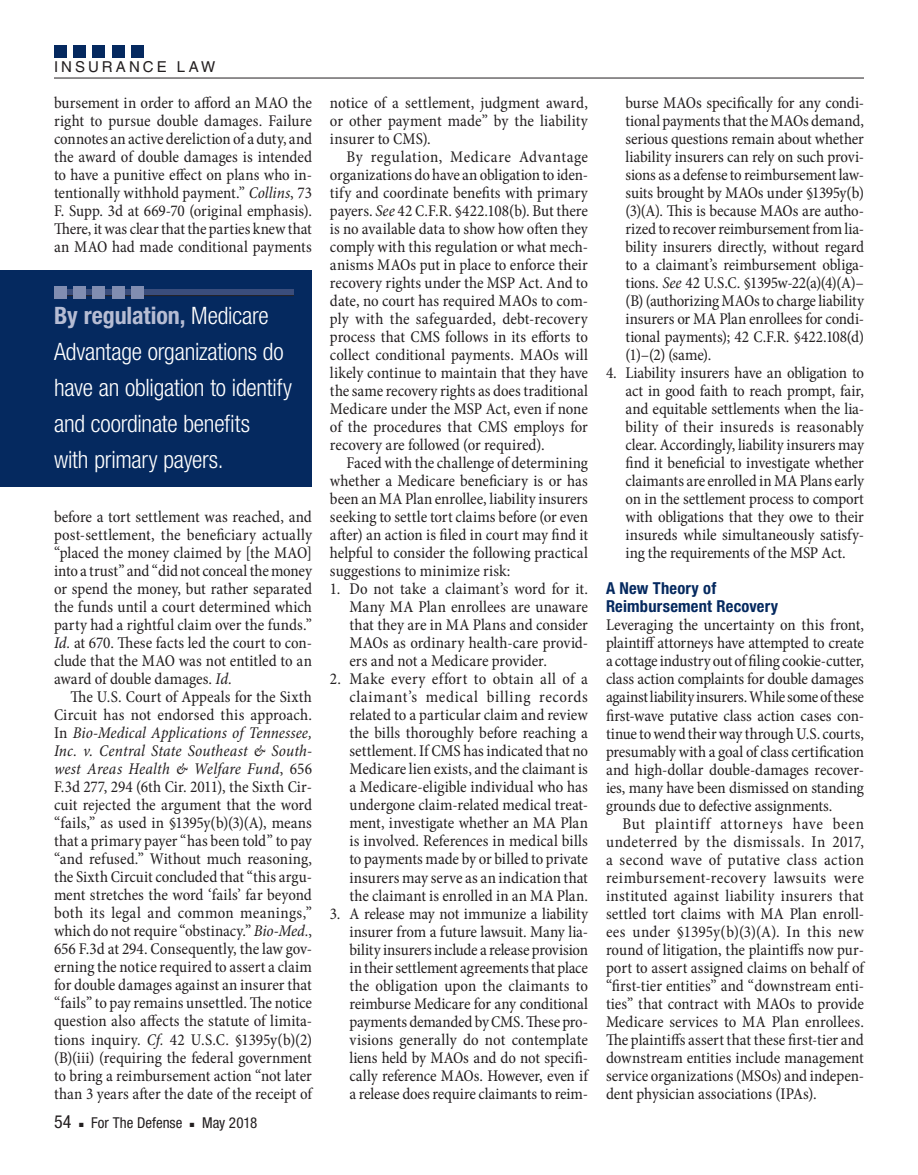
<style>
.page{position:relative;width:918px;height:1175px;background:#fff}
.page>*{position:absolute;margin:0;border:0;box-sizing:border-box;transform-origin:0 0}
.t1{font:300 condensed 24px/36px "Helvetica Neue";letter-spacing:-.01em;color:#fff}
.t2{font:condensed 18px "Helvetica Neue";color:#231f20}
.t3{font:condensed 16.5px/18px "Minion Pro";letter-spacing:-.005em;color:#231f20;text-align:justify}
.t4{font:700 condensed 16.5px/18px "Helvetica Neue";letter-spacing:.015em;color:#05295f}
.t5{font:condensed 15px "Helvetica Neue";color:#231f20}
.t6{font:15px "Helvetica";letter-spacing:.2em;color:#231f20}
.s1{font-style:italic}
.s2{font-weight:700;color:#b6bcd3}
</style>
<div class="page">
<hr style="left:54px;top:78px;width:810px;height:1px;background:#231f20">
<div style="left:54px;top:45px;width:12px;height:12px;background:#05295f"></div>
<div style="left:73px;top:45px;width:13px;height:12px;background:#05295f"></div>
<div style="left:93px;top:45px;width:12px;height:12px;background:#05295f"></div>
<div style="left:112px;top:45px;width:13px;height:12px;background:#05295f"></div>
<div style="left:132px;top:45px;width:12px;height:12px;background:#05295f"></div>
<div style="left:0;top:270px;width:312px;height:216px;background:#05295f"></div>
<div style="left:54px;top:290px;width:240px;height:6px;background:#3a4d7c"></div>
<hr style="left:54px;top:295px;width:240px;height:1px;background:#231f20">
<div style="left:54px;top:286px;width:12px;height:13px;background:#818db1"></div>
<div style="left:73px;top:286px;width:13px;height:13px;background:#818db1"></div>
<div style="left:93px;top:286px;width:12px;height:13px;background:#818db1"></div>
<div style="left:112px;top:286px;width:13px;height:13px;background:#818db1"></div>
<div style="left:132px;top:286px;width:12px;height:13px;background:#818db1"></div>
<p class="t6" style="left:54px;top:58px;width:163px">INSURANCE LAW</p>
<p class="t3" style="left:54px;top:94px;width:260px">bursement in order to afford an MAO the right to pursue double damages. Failure connotes an active dereliction of a duty, and the award of double damages is intended to have a punitive effect on plans who in&shy;tentionally withhold payment.” <span class="s1">Collins</span>, 73<br>F. Supp. 3d at 669-70 (original emphasis).<br>There, it was clear that the parties knew that an MAO had made conditional payments</p>
<h1 class="t1" style="left:54px;top:297px;width:240px"><span class="s2">By regulation,</span> Medicare<br>Advantage organizations do have an obligation to identify and coordinate benefits<br>with primary payers.</h1>
<p class="t3" style="left:54px;top:508px;width:260px">before a tort settlement was reached, and post-settlement, the beneficiary actually “placed the money claimed by [the MAO] into a trust” and “did not conceal the money or spend the money, but rather separated the funds until a court determined which party had a rightful claim over the funds.” <span class="s1">Id.</span> at 670. These facts led the court to con&shy;clude that the MAO was not entitled to an award of double damages. <span class="s1">Id.</span></p>
<p class="t3" style="left:54px;top:688px;width:260px;text-indent:16px">The U.S. Court of Appeals for the Sixth Circuit has not endorsed this approach.<br>In <span class="s1">Bio-Medical Applications of Tennessee, Inc. v. Central State Southeast &amp; South&shy;west Areas Health &amp; Welfare Fund</span>, 656<br>F.3d 277, 294 (6th Cir. 2011), the Sixth Cir&shy;cuit rejected the argument that the word “fails,” as used in §1395y(b)(3)(A), means that a primary payer “has been told” to pay “and refused.” Without much reasoning, the Sixth Circuit concluded that “this argu&shy;ment stretches the word ‘fails’ far beyond both its legal and common meanings,” which do not require “obstinacy.” <span class="s1">Bio-Med.</span>, 656 F.3d at 294. Consequently, the law gov&shy;erning the notice required to assert a claim for double damages against an insurer that “fails” to pay remains unsettled. The notice question also affects the statute of limita&shy;tions inquiry. <span class="s1">Cf.</span> 42 U.S.C. §1395y(b)(2) (B)(iii) (requiring the federal government to bring a reimbursement action “not later than 3 years after the date of the receipt of</p>
<p class="t2" style="left:54px;top:1111px;width:19px">54</p>
<p class="t5" style="left:79px;top:1114px;width:105px">■ For The Defense</p>
<p class="t5" style="left:190px;top:1114px;width:69px">■ May 2018</p>
<p class="t3" style="left:330px;top:94px;width:260px">notice of a settlement, judgment award, or other payment made” by the liability insurer to CMS).</p>
<p class="t3" style="left:330px;top:148px;width:260px;text-indent:17px">By regulation, Medicare Advantage organizations do have an obligation to iden&shy;tify and coordinate benefits with primary payers. <span class="s1">See</span> 42 C.F.R. §422.108(b). But there is no available data to show how often they comply with this regulation or what mech&shy;anisms MAOs put in place to enforce their recovery rights under the MSP Act. And to date, no court has required MAOs to com&shy;ply with the safeguarded, debt-recovery process that CMS follows in its efforts to collect conditional payments. MAOs will likely continue to maintain that they have the same recovery rights as does traditional Medicare under the MSP Act, even if none of the procedures that CMS employs for recovery are followed (or required).</p>
<p class="t3" style="left:330px;top:454px;width:260px;text-indent:16px">Faced with the challenge of determining whether a Medicare beneficiary is or has been an MA Plan enrollee, liability insurers seeking to settle tort claims before (or even after) an action is filed in court may find it helpful to consider the following practical suggestions to minimize risk:</p>
<p class="t3" style="left:349px;top:580px;width:240px;text-indent:-20px">1. Do not take a claimant’s word for it.<br>Many MA Plan enrollees are unaware that they are in MA Plans and consider MAOs as ordinary health-care provid&shy;ers and not a Medicare provider.</p>
<p class="t3" style="left:349px;top:670px;width:240px;text-indent:-20px">2. Make every effort to obtain all of a claimant’s medical billing records related to a particular claim and review the bills thoroughly before reaching a settlement. If CMS has indicated that no Medicare lien exists, and the claimant is a Medicare-eligible individual who has undergone claim-related medical treat&shy;ment, investigate whether an MA Plan is involved. References in medical bills to payments made by or billed to private insurers may serve as an indication that the claimant is enrolled in an MA Plan.</p>
<p class="t3" style="left:349px;top:904px;width:240px;text-indent:-20px">3. A release may not immunize a liability insurer from a future lawsuit. Many lia&shy;bility insurers include a release provision in their settlement agreements that place the obligation upon the claimants to reimburse Medicare for any conditional payments demanded by CMS. These pro&shy;visions generally do not contemplate liens held by MAOs and do not specifi&shy;cally reference MAOs. However, even if a release does require claimants to reim-</p>
<p class="t3" style="left:626px;top:94px;width:240px">burse MAOs specifically for any condi&shy;tional payments that the MAOs demand, serious questions remain about whether liability insurers can rely on such provi&shy;sions as a defense to reimbursement law&shy;suits brought by MAOs under §1395y(b) (3)(A). This is because MAOs are autho&shy;rized to recover reimbursement from lia&shy;bility insurers directly, without regard to a claimant’s reimbursement obliga&shy;tions. <span class="s1">See</span> 42 U.S.C. §1395w-22(a)(4)(A)– (B) (authorizing MAOs to charge liability insurers or MA Plan enrollees for condi&shy;tional payments); 42 C.F.R. §422.108(d) (1)–(2) (same).</p>
<p class="t3" style="left:626px;top:364px;width:240px;text-indent:-20px">4. Liability insurers have an obligation to act in good faith to reach prompt, fair, and equitable settlements when the lia&shy;bility of their insureds is reasonably clear. Accordingly, liability insurers may find it beneficial to investigate whether claimants are enrolled in MA Plans early on in the settlement process to comport with obligations that they owe to their insureds while simultaneously satisfy&shy;ing the requirements of the MSP Act.</p>
<p class="t4" style="left:606px;top:579px;width:174px">A New Theory of<br>Reimbursement Recovery</p>
<p class="t3" style="left:606px;top:616px;width:260px">Leveraging the uncertainty on this front, plaintiff attorneys have attempted to create a cottage industry out of filing cookie-cutter, class action complaints for double damages against liability insurers. While some of these first-wave putative class action cases con&shy;tinue to wend their way through U.S. courts, presumably with a goal of class certification and high-dollar double-damages recover&shy;ies, many have been dismissed on standing grounds due to defective assignments.</p>
<p class="t3" style="left:606px;top:814px;width:260px;text-indent:16px">But plaintiff attorneys have been undeterred by the dismissals. In 2017, a second wave of putative class action reimbursement-recovery lawsuits were instituted against liability insurers that settled tort claims with MA Plan enroll&shy;ees under §1395y(b)(3)(A). In this new round of litigation, the plaintiffs now pur&shy;port to assert assigned claims on behalf of “first-tier entities” and “downstream enti&shy;ties” that contract with MAOs to provide Medicare services to MA Plan enrollees.<br>The plaintiffs assert that these first-tier and downstream entities include management service organizations (MSOs) and indepen&shy;dent physician associations (IPAs).</p>
</div>
